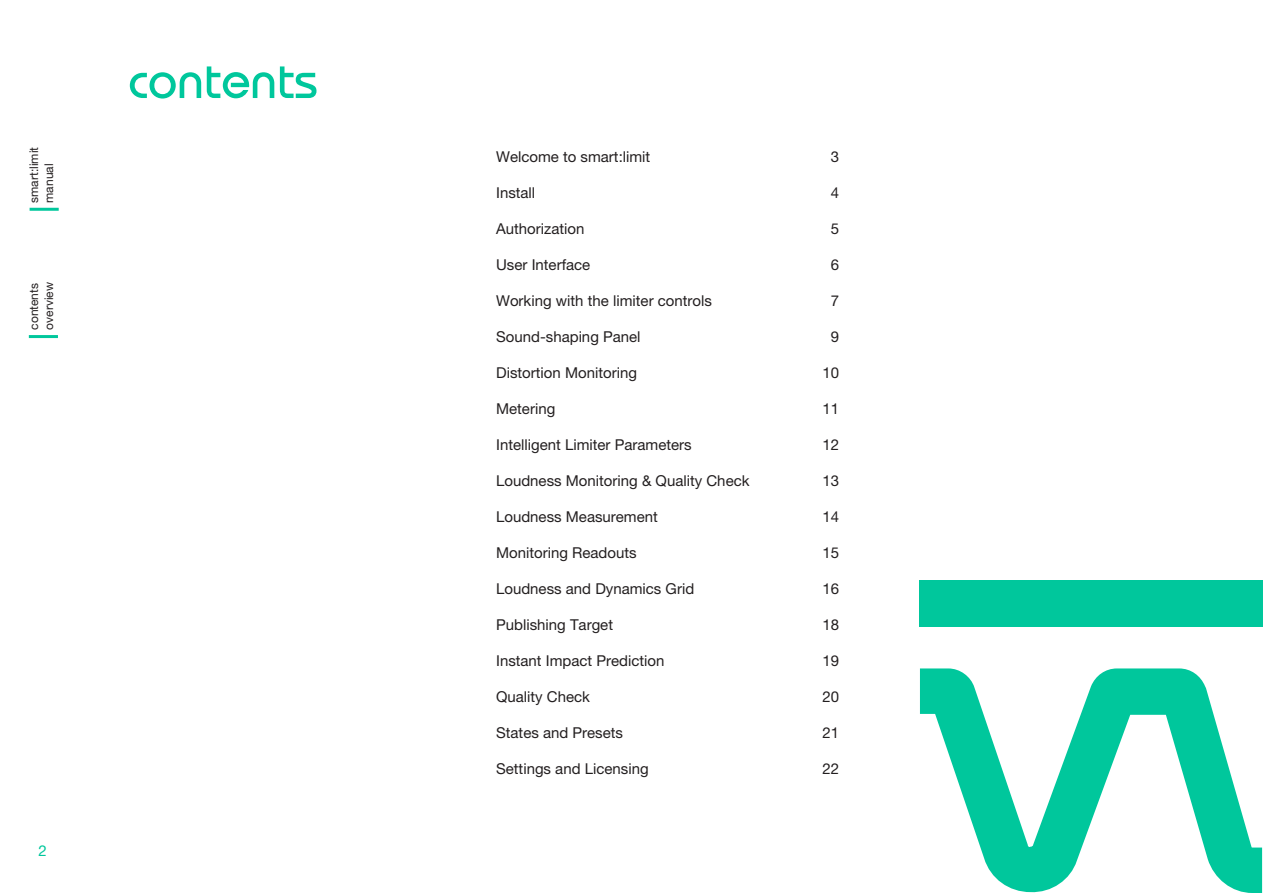
<style>
.page{position:relative;width:1263px;height:893px;background:#fff}
.page>*{position:absolute;margin:0;border:0;box-sizing:border-box;transform-origin:0 0}
.header_1{font:700 52.5px "sonible";color:#00c79c}
.t1{font:15px "Helvetica Neue LT Pro";color:#231f20}
.t2{font:15px "Helvetica Neue LT Pro";color:#00c79c}
.sitenote{font:12px/14.9px "Helvetica Neue LT Pro";color:#231f20}
</style>
<div class="page">
<hr style="left:30px;top:208px;width:29px;height:3px;background:#00c79c">
<hr style="left:29px;top:335px;width:29px;height:3px;background:#00c79c">
<svg style="left:920px;top:668px;width:342px;height:225px"></svg>
<div style="left:920px;top:580px;width:343px;height:47px;background:#00c79c"></div>
<p class="sitenote" style="left:26px;top:203px;width:57px;rotate:-90deg">smart:limit manual</p>
<p class="sitenote" style="left:26px;top:330px;width:48px;rotate:-90deg">contents</p>
<p class="sitenote" style="left:41px;top:330px;width:49px;rotate:-90deg">overview</p>
<p class="header_1" style="left:128px;top:56px;width:191px">contents</p>
<p class="t2" style="left:38px;top:842px;width:10px">2</p>
<p class="t1" style="left:496px;top:148px;width:156px">Welcome to smart:limit</p>
<p class="t1" style="left:831px;top:148px;width:10px">3</p>
<p class="t1" style="left:496px;top:184px;width:41px">Install</p>
<p class="t1" style="left:831px;top:184px;width:10px">4</p>
<p class="t1" style="left:496px;top:220px;width:90px">Authorization</p>
<p class="t1" style="left:831px;top:220px;width:10px">5</p>
<p class="t1" style="left:496px;top:256px;width:96px">User Interface</p>
<p class="t1" style="left:831px;top:256px;width:10px">6</p>
<p class="t1" style="left:496px;top:292px;width:217px">Working with the limiter controls</p>
<p class="t1" style="left:831px;top:292px;width:10px">7</p>
<p class="t1" style="left:496px;top:328px;width:146px">Sound-shaping Panel</p>
<p class="t1" style="left:831px;top:328px;width:10px">9</p>
<p class="t1" style="left:496px;top:364px;width:142px">Distortion Monitoring</p>
<p class="t1" style="left:822px;top:364px;width:18px">10</p>
<p class="t1" style="left:496px;top:400px;width:61px">Metering</p>
<p class="t1" style="left:822px;top:400px;width:18px">11</p>
<p class="t1" style="left:496px;top:436px;width:197px">Intelligent Limiter Parameters</p>
<p class="t1" style="left:822px;top:436px;width:18px">12</p>
<p class="t1" style="left:496px;top:472px;width:255px">Loudness Monitoring &amp; Quality Check</p>
<p class="t1" style="left:822px;top:472px;width:18px">13</p>
<p class="t1" style="left:496px;top:508px;width:163px">Loudness Measurement</p>
<p class="t1" style="left:822px;top:508px;width:18px">14</p>
<p class="t1" style="left:496px;top:544px;width:142px">Monitoring Readouts</p>
<p class="t1" style="left:822px;top:544px;width:18px">15</p>
<p class="t1" style="left:496px;top:580px;width:200px">Loudness and Dynamics Grid</p>
<p class="t1" style="left:822px;top:580px;width:18px">16</p>
<p class="t1" style="left:496px;top:616px;width:118px">Publishing Target</p>
<p class="t1" style="left:822px;top:616px;width:18px">18</p>
<p class="t1" style="left:496px;top:652px;width:170px">Instant Impact Prediction</p>
<p class="t1" style="left:822px;top:652px;width:18px">19</p>
<p class="t1" style="left:496px;top:688px;width:95px">Quality Check</p>
<p class="t1" style="left:822px;top:688px;width:18px">20</p>
<p class="t1" style="left:496px;top:724px;width:128px">States and Presets</p>
<p class="t1" style="left:822px;top:724px;width:18px">21</p>
<p class="t1" style="left:496px;top:760px;width:154px">Settings and Licensing</p>
<p class="t1" style="left:822px;top:760px;width:18px">22</p>
</div>
